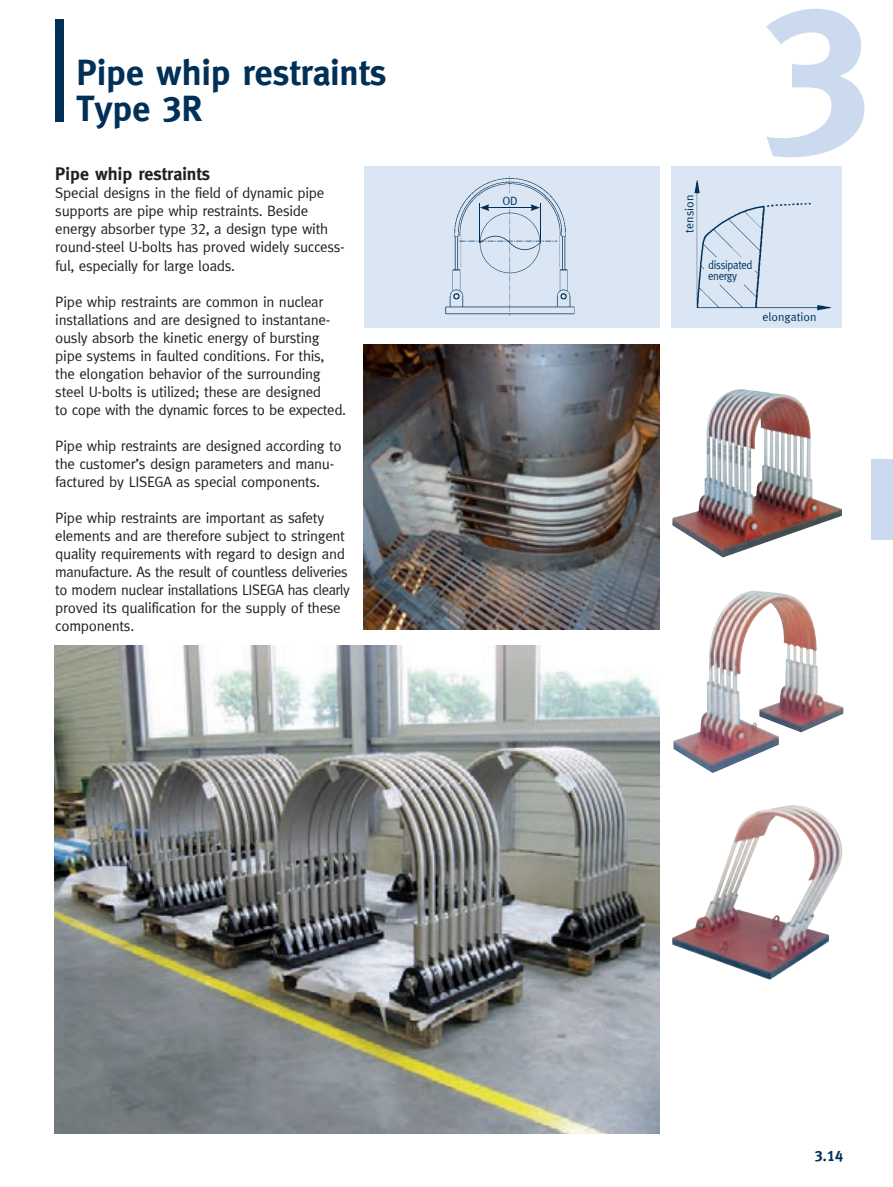
<style>
.page{position:relative;width:893px;height:1187px;background:#fff}
.page>*{position:absolute;margin:0;border:0;box-sizing:border-box;transform-origin:0 0}
.t1{font:700 210px "Meta LISEGA Bold";color:#ccdaef}
.t2{font:700 36px/36px "Meta LISEGA Bold";color:#003058}
.t3{font:700 18px "Meta LISEGA Bold";color:#231f20}
.t4{font:15px/18px "Meta LISEGA Normal Normal";letter-spacing:-.02em;color:#231f20}
.t5{font:700 15px "Meta LISEGA Bold";color:#003058}
.t6{font:12px "Meta LISEGA Normal Normal";color:#003058}
.t7{font:12px/10.5px "Meta LISEGA Normal Normal";letter-spacing:-.03em;color:#003058;scale:.9 1}
</style>
<div class="page">
<div style="left:872px;top:459px;width:21px;height:81px;background:#ccdaef"></div>
<div style="left:55px;top:20px;width:9px;height:102px;background:#003058"></div>
<img style="left:364px;top:344px;width:295px;height:285px">
<img style="left:55px;top:645px;width:604px;height:488px">
<img style="left:673px;top:590px;width:170px;height:183px">
<img style="left:672px;top:805px;width:170px;height:174px">
<img style="left:672px;top:389px;width:170px;height:168px">
<div style="left:672px;top:166px;width:170px;height:161px;background:#dbe6f4"></div>
<img style="left:694px;top:180px;width:136px;height:131px">
<div style="left:364px;top:166px;width:295px;height:161px;background:#dbe6f4"></div>
<img style="left:446px;top:176px;width:129px;height:139px">
<svg style="left:461px;top:236px;width:1px;height:31px"></svg>
<svg style="left:560px;top:236px;width:1px;height:31px"></svg>
<div style="left:502px;top:193px;width:17px;height:12px;background:#dbe6f4"></div>
<hr style="left:479px;top:203px;width:1px;height:40px;background:#003058">
<hr style="left:540px;top:203px;width:1px;height:40px;background:#003058">
<svg style="left:480px;top:204px;width:60px;height:69px"></svg>
<h2 class="t2" style="left:77px;top:55px;width:311px">Pipe whip restraints<br>Type 3R</h2>
<p class="t3" style="left:55px;top:164px;width:156px">Pipe whip restraints</p>
<p class="t4" style="left:55px;top:184px;width:291px">Special designs in the field of dynamic pipe supports are pipe whip restraints. Beside energy absorber type 32, a design type with round-steel U-bolts has proved widely success&shy;ful, especially for large loads.</p>
<p class="t4" style="left:55px;top:292px;width:292px">Pipe whip restraints are common in nuclear installations and are designed to instantane&shy;ously absorb the kinetic energy of bursting pipe systems in faulted conditions. For this, the elongation behavior of the surrounding steel U-bolts is utilized; these are designed<br>to cope with the dynamic forces to be expected.</p>
<p class="t4" style="left:55px;top:436px;width:288px">Pipe whip restraints are designed according to the customer’s design parameters and manu&shy;factured by LISEGA as special components.</p>
<p class="t4" style="left:55px;top:508px;width:296px">Pipe whip restraints are important as safety elements and are therefore subject to stringent quality requirements with regard to design and manufacture. As the result of countless deliveries to modern nuclear installations LISEGA has clearly proved its qualification for the supply of these components.</p>
<p class="t6" style="left:502px;top:193px;width:17px">OD</p>
<h1 class="t1" style="left:761px;top:-43px;width:114px">3</h1>
<p class="t6" style="left:682px;top:232px;width:39px;rotate:-90deg">tension</p>
<p class="t7" style="left:708px;top:260px;width:51px">dissipated energy</p>
<p class="t6" style="left:762px;top:309px;width:56px">elongation</p>
<p class="t5" style="left:815px;top:1147px;width:30px">3.14</p>
</div>
